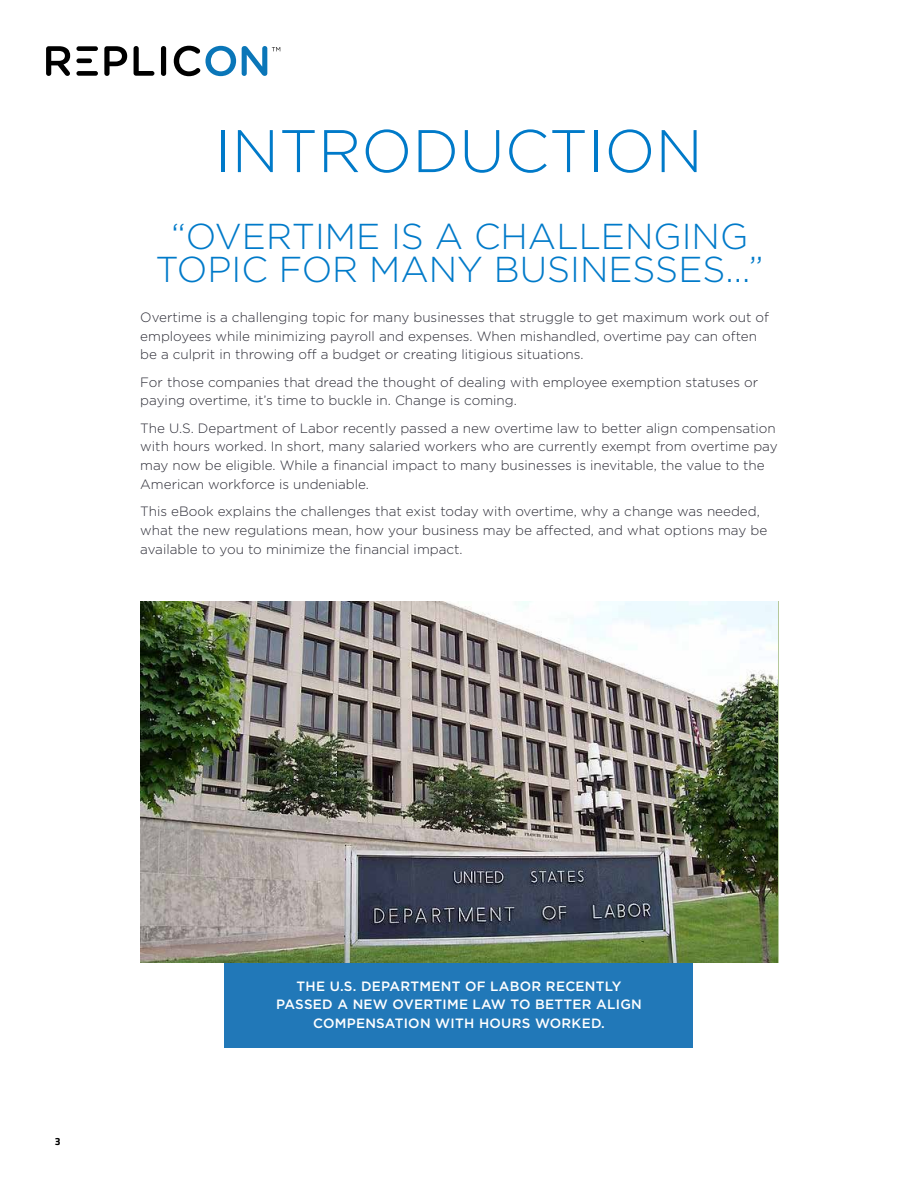
<style>
.page{position:relative;width:918px;height:1188px;background:#fff}
.page>*{position:absolute;margin:0;border:0;box-sizing:border-box;transform-origin:0 0}
.t1{font:300 60px "Gotham";color:#007ac9}
.t2{font:300 36px/33px "Gotham";color:#007ac9;text-align:center}
.t3{font:300 13.5px/18.8px "Gotham";color:#2c2c36}
.t4{font:500 13.5px/18.8px "Gotham";letter-spacing:.02em;color:#fff;text-align:center}
.t5{font:700 10.5px "Titillium";color:#000}
</style>
<div class="page">
<svg style="left:46px;top:46px;width:24px;height:30px"></svg>
<svg style="left:104px;top:46px;width:23px;height:30px"></svg>
<svg style="left:134px;top:46px;width:20px;height:30px"></svg>
<div style="left:161px;top:46px;width:5px;height:30px;background:#000;border-radius:3px"></div>
<div style="left:76px;top:71px;width:22px;height:5px;background:#000;border-radius:2px"></div>
<div style="left:76px;top:58px;width:16px;height:5px;background:#000;border-radius:2px"></div>
<div style="left:76px;top:46px;width:22px;height:5px;background:#000;border-radius:2px"></div>
<svg style="left:174px;top:46px;width:62px;height:30px"></svg>
<svg style="left:242px;top:46px;width:38px;height:30px"></svg>
<div style="left:225px;top:962px;width:468px;height:86px;background:#2178b8"></div>
<img style="left:141px;top:601px;width:637px;height:361px">
<h1 class="t1" style="left:215px;top:118px;width:489px">INTRODUCTION</h1>
<h2 class="t2" style="left:156px;top:219px;width:610px">“OVERTIME IS A CHALLENGING<br>TOPIC FOR MANY BUSINESSES...”</h2>
<p class="t3" style="left:140px;top:308px;width:630px">Overtime is a challenging topic for many businesses that struggle to get maximum work out of employees while minimizing payroll and expenses. When mishandled, overtime pay can often be a culprit in throwing off a budget or creating litigious situations.</p>
<p class="t3" style="left:140px;top:372px;width:619px">For those companies that dread the thought of dealing with employee exemption statuses or paying overtime, it’s time to buckle in. Change is coming.</p>
<p class="t3" style="left:140px;top:418px;width:639px">The U.S. Department of Labor recently passed a new overtime law to better align compensation with hours worked. In short, many salaried workers who are currently exempt from overtime pay may now be eligible. While a financial impact to many businesses is inevitable, the value to the American workforce is undeniable.</p>
<p class="t3" style="left:140px;top:502px;width:628px">This eBook explains the challenges that exist today with overtime, why a change was needed, what the new regulations mean, how your business may be affected, and what options may be available to you to minimize the financial impact.</p>
<p class="t5" style="left:55px;top:1133px;width:7px">3</p>
<p class="t4" style="left:276px;top:976px;width:367px">THE U.S. DEPARTMENT OF LABOR RECENTLY<br>PASSED A NEW OVERTIME LAW TO BETTER ALIGN<br>COMPENSATION WITH HOURS WORKED.</p>
</div>
